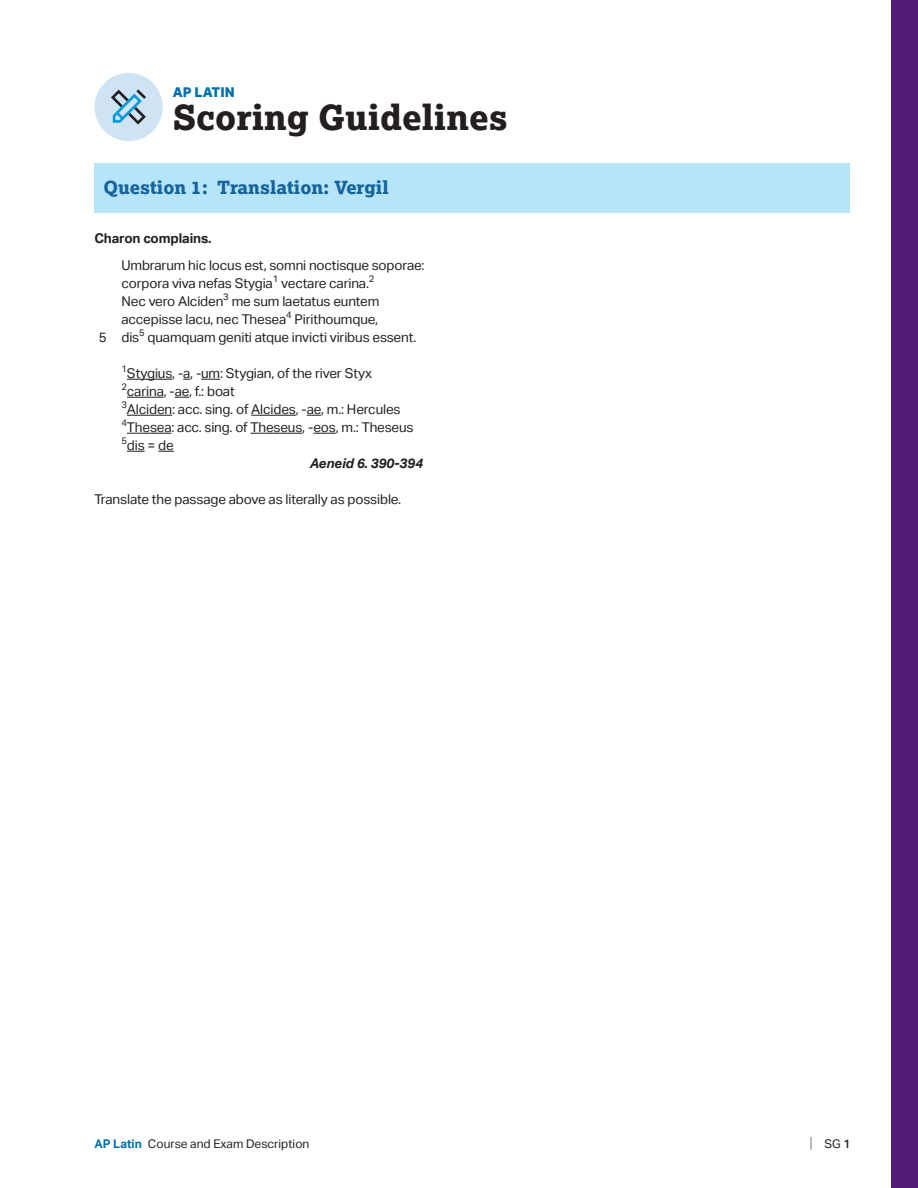
<style>
.page{position:relative;width:918px;height:1188px;background:#fff}
.page>*{position:absolute;margin:0;border:0;box-sizing:border-box;transform-origin:0 0}
.t1{font:800 34.5px "Lexia";color:#231f20}
.t2{font:800 18px "Lexia";color:#15639c}
.t3{font:15px "Aktiv Grotesk";color:#808285;scale:.8 1}
.t4{font:13.5px/18px "Aktiv Grotesk";letter-spacing:-.01em;color:#231f20}
.t5{font:700 13.5px "Aktiv Grotesk";letter-spacing:-.01em;color:#231f20}
.t6{font:italic 700 13.5px "Aktiv Grotesk";letter-spacing:-.01em;color:#231f20}
.t7{font:800 13.5px "Aktiv Grotesk";color:#006eaf}
.t8{font:12px "Aktiv Grotesk";color:#231f20}
.s1{font-weight:700;color:#006eaf}
.s2{font-weight:500}
</style>
<div class="page">
<div style="left:891px;top:0;width:27px;height:1188px;background:#541b75"></div>
<div style="left:94px;top:163px;width:756px;height:49px;background:#b6e4f9"></div>
<hr style="left:127px;top:379px;width:45px;height:1px;background:#231f20">
<svg style="left:201px;top:379px;width:19px;height:1px"></svg>
<hr style="left:127px;top:397px;width:37px;height:1px;background:#231f20">
<svg style="left:175px;top:397px;width:14px;height:1px"></svg>
<hr style="left:127px;top:415px;width:45px;height:1px;background:#231f20">
<hr style="left:251px;top:415px;width:45px;height:1px;background:#231f20">
<svg style="left:307px;top:415px;width:14px;height:1px"></svg>
<hr style="left:127px;top:433px;width:44px;height:1px;background:#231f20">
<hr style="left:251px;top:433px;width:51px;height:1px;background:#231f20">
<svg style="left:313px;top:433px;width:23px;height:1px"></svg>
<svg style="left:127px;top:451px;width:18px;height:1px"></svg>
<svg style="left:158px;top:451px;width:16px;height:1px"></svg>
<div style="left:95px;top:73px;width:68px;height:68px;background:#cee4f5;border-radius:50%"></div>
<svg style="left:111px;top:89px;width:35px;height:36px"></svg>
<p class="t7" style="left:173px;top:83px;width:63px">AP LATIN</p>
<h1 class="t1" style="left:173px;top:95px;width:336px">Scoring Guidelines</h1>
<h2 class="t2" style="left:104px;top:176px;width:287px">Question 1: Translation: Vergil</h2>
<p class="t5" style="left:94px;top:230px;width:118px">Charon complains.</p>
<p class="t4" style="left:122px;top:256px;width:305px">Umbrarum hic locus est, somni noctisque soporae: corpora viva nefas Stygia<sup>1</sup> vectare carina.<sup>2<br></sup>Nec vero Alciden<sup>3</sup> me sum laetatus euntem accepisse lacu, nec Thesea<sup>4</sup> Pirithoumque,<br>dis<sup>5</sup> quamquam geniti atque invicti viribus essent.</p>
<p class="t4" style="left:122px;top:364px;width:252px"><sup>1</sup>Stygius, -a, -um: Stygian, of the river Styx</p>
<p class="t4" style="left:122px;top:382px;width:115px"><sup>2</sup>carina, -ae, f.: boat</p>
<p class="t4" style="left:122px;top:400px;width:281px"><sup>3</sup>Alciden: acc. sing. of Alcides, -ae, m.: Hercules</p>
<p class="t4" style="left:122px;top:418px;width:294px"><sup>4</sup>Thesea: acc. sing. of Theseus, -eos, m.: Theseus</p>
<p class="t4" style="left:122px;top:436px;width:54px"><sup>5</sup>dis = de</p>
<p class="t6" style="left:310px;top:455px;width:115px">Aeneid 6. 390-394</p>
<p class="t4" style="left:95px;top:490px;width:308px">Translate the passage above as literally as possible.</p>
<p class="t4" style="left:99px;top:329px;width:9px">5</p>
<p class="t8" style="left:95px;top:1136px;width:216px"><span class="s1">AP Latin</span> Course and Exam Description</p>
<p class="t3" style="left:810px;top:1134px;width:5px">|</p>
<p class="t8" style="left:825px;top:1136px;width:27px">SG <span class="s2">1</span></p>
</div>
